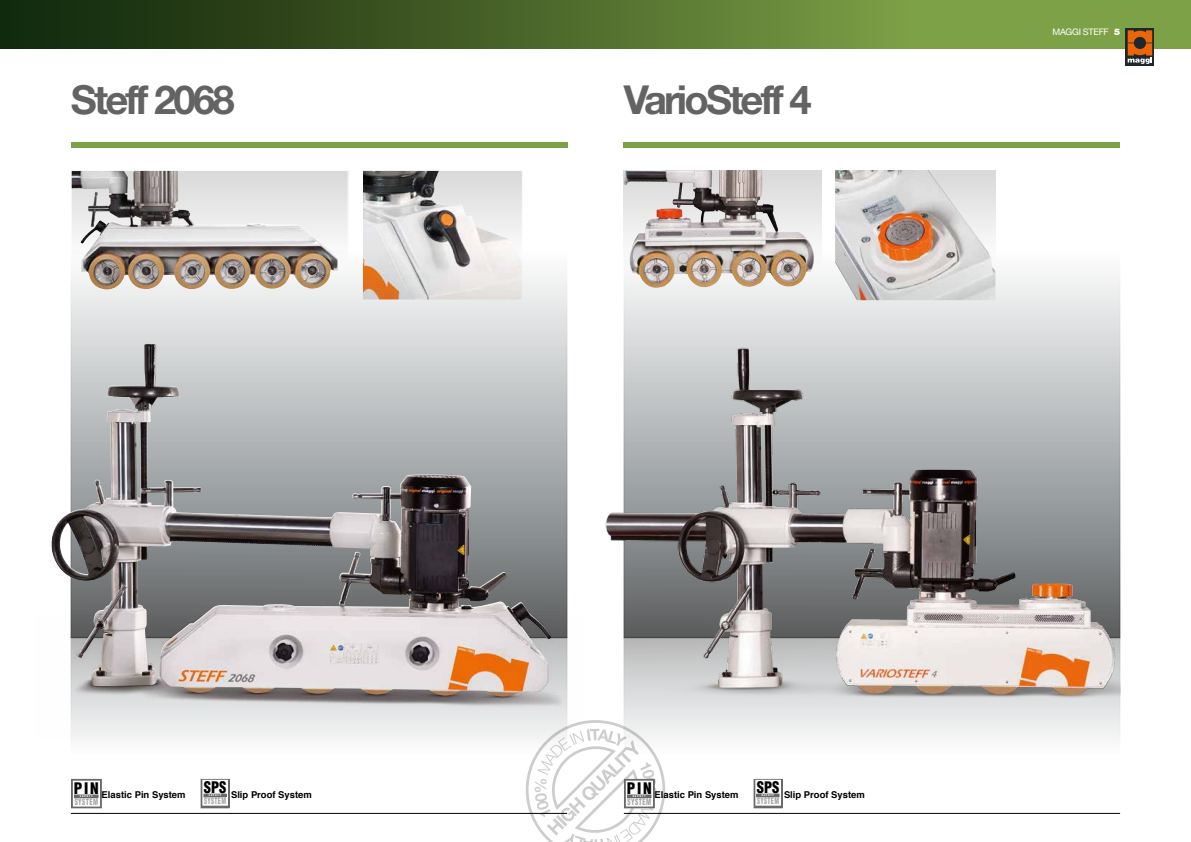
<style>
.page{position:relative;width:1191px;height:842px;background:#fff}
.page>*{position:absolute;margin:0;border:0;box-sizing:border-box;transform-origin:0 0}
.t1{font:700 40px "Helvetica Neue LT Std";letter-spacing:-.07em;color:#646363}
.t2{font:900 condensed 15.6px "Helvetica";letter-spacing:.055em;color:#000;scale:.93 1}
.t3{font:900 condensed 15.6px "Helvetica";letter-spacing:.055em;color:#000}
.t4{font:700 9.4px "Helvetica";color:#000}
.t5{font:9px "Helvetica Neue LT Std";letter-spacing:-.03em;color:#fff}
.t6{font:900 condensed 8.7px "Helvetica";letter-spacing:.06em;color:#a5a5a4;scale:.7 1}
.t7{font:900 condensed 8.7px "Helvetica";letter-spacing:.06em;color:#a5a5a4;scale:.74 1}
.t8{font:900 condensed 2.6px "Helvetica";letter-spacing:.34em;color:#fff}
.t9{font:900 condensed 2.6px "Helvetica";letter-spacing:.34em;color:#fff;scale:1.05 1}
.s1{font-weight:900}
</style>
<div class="page">
<svg style="left:0;top:0;width:1191px;height:48px;background:#506d2d"></svg>
<svg style="left:1125px;top:28px;width:29px;height:38px"></svg>
<svg style="left:1127px;top:30px;width:25px;height:34px"></svg>
<svg style="left:626px;top:170px;width:492px;height:169px"></svg>
<svg style="left:73px;top:170px;width:492px;height:446px;background:#b2b2b4"></svg>
<img style="left:364px;top:172px;width:156px;height:126px">
<div style="left:362px;top:170px;width:160px;height:130px;border:1px solid #fff"></div>
<svg style="left:73px;top:172px;width:273px;height:128px"></svg>
<img style="left:73px;top:172px;width:265px;height:120px">
<div style="left:71px;top:170px;width:277px;height:132px;border:1px solid #fff"></div>
<div style="left:71px;top:142px;width:496px;height:5px;background:#7da147"></div>
<div style="left:624px;top:142px;width:496px;height:5px;background:#7da147"></div>
<img style="left:835px;top:170px;width:160px;height:130px">
<svg style="left:624px;top:170px;width:197px;height:137px;background:#d8d4d1"></svg>
<img style="left:624px;top:170px;width:137px;height:120px">
<svg style="left:526px;top:720px;width:139px;height:122px"></svg>
<img style="left:70px;top:616px;width:513px;height:124px">
<img style="left:51px;top:344px;width:323px;height:342px">
<img style="left:595px;top:339px;width:525px;height:396px">
<div style="left:201px;top:779px;width:28px;height:29px;background:#cfcfcf"></div>
<div style="left:201px;top:779px;width:28px;height:29px;border:1px solid #696968"></div>
<div style="left:203px;top:780px;width:24px;height:25px;background:#fff"></div>
<div style="left:204px;top:794px;width:22px;height:3px;border:1px solid #696968"></div>
<div style="left:71px;top:779px;width:30px;height:29px;border:1px solid #696968"></div>
<div style="left:75px;top:795px;width:23px;height:3px;border:1px solid #696968"></div>
<div style="left:754px;top:779px;width:28px;height:29px;background:#cfcfcf"></div>
<div style="left:754px;top:779px;width:28px;height:29px;border:1px solid #696968"></div>
<div style="left:756px;top:780px;width:24px;height:25px;background:#fff"></div>
<div style="left:757px;top:794px;width:22px;height:3px;border:1px solid #696968"></div>
<div style="left:624px;top:779px;width:30px;height:29px;border:1px solid #696968"></div>
<div style="left:626px;top:781px;width:26px;height:25px;background:#fff"></div>
<div style="left:627px;top:795px;width:24px;height:3px;border:1px solid #696968"></div>
<hr style="left:624px;top:813px;width:496px;height:1px;background:#000">
<hr style="left:71px;top:813px;width:496px;height:1px;background:#000">
<h1 class="t1" style="left:71px;top:75px;width:165px">Steff 2068</h1>
<h1 class="t1" style="left:624px;top:75px;width:189px">VarioSteff 4</h1>
<p class="t5" style="left:1052px;top:26px;width:69px">MAGGI steff <span class="s1">5</span></p>
<h2 class="t3" style="left:74px;top:779px;width:26px">PIN</h2>
<p class="t9" style="left:80px;top:795px;width:14px">S AFETY</p>
<p class="t4" style="left:102px;top:787px;width:85px">Elastic Pin System</p>
<p class="t7" style="left:75px;top:796px;width:33px">SYSTEM</p>
<h2 class="t2" style="left:204px;top:778px;width:26px">SPS</h2>
<p class="t8" style="left:209px;top:794px;width:14px">SAFETY</p>
<p class="t4" style="left:231px;top:787px;width:82px">Slip Proof System</p>
<p class="t6" style="left:204px;top:795px;width:33px">SYSTEM</p>
<h2 class="t3" style="left:627px;top:779px;width:26px">PIN</h2>
<p class="t9" style="left:632px;top:795px;width:14px">S AFETY</p>
<p class="t4" style="left:654px;top:787px;width:85px">Elastic Pin System</p>
<p class="t7" style="left:627px;top:796px;width:33px">SYSTEM</p>
<h2 class="t2" style="left:757px;top:778px;width:26px">SPS</h2>
<p class="t8" style="left:762px;top:794px;width:14px">SAFETY</p>
<p class="t4" style="left:784px;top:787px;width:82px">Slip Proof System</p>
<p class="t6" style="left:757px;top:795px;width:33px">SYSTEM</p>
</div>
